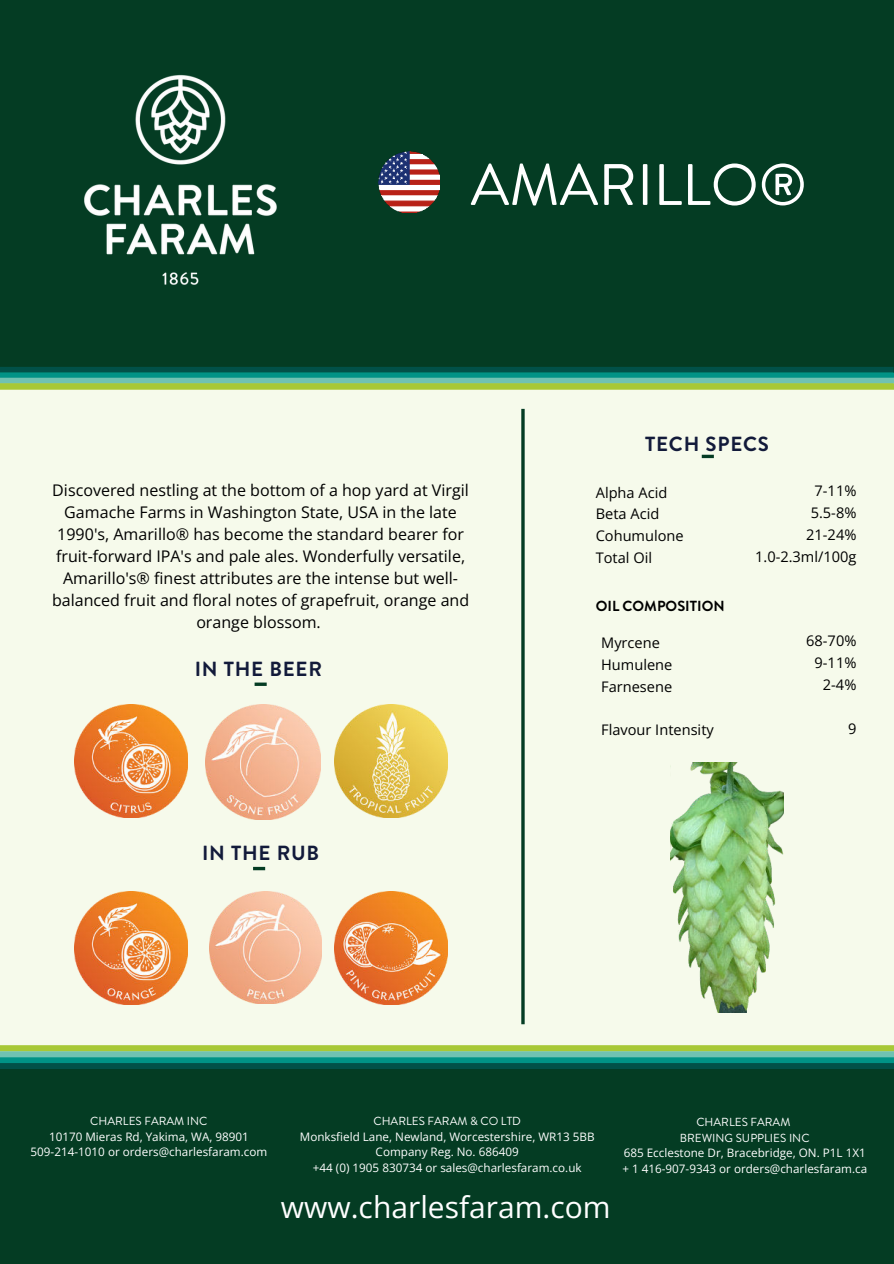
<style>
.page{position:relative;width:894px;height:1264px;background:#fff}
.page>*{position:absolute;margin:0;border:0;box-sizing:border-box;transform-origin:0 0}
.t1{font:58.35px "Brandon Grotesque";color:#fff}
.t2{font:30px "Open Sans";color:#fff}
.t3{font:700 20.4px "Brandon Grotesque";letter-spacing:.04em;color:#121a3a}
.t4{font:16.05px/21.9px "Open Sans";color:#000;text-align:center}
.t5{font:14.55px/21.9px "Open Sans";color:#000}
.t6{font:700 14.55px "Brandon Grotesque";color:#000}
.t7{font:11.7px/15.6px "Open Sans";color:#fff;text-align:center}
.t8{font:11.7px/15.6px "Brandon Grotesque";color:#fff;text-align:center}
</style>
<div class="page">
<div style="left:0;top:0;width:893px;height:1263px;background:#f6faeb"></div>
<div style="left:0;top:0;width:893px;height:368px;background:#043c23"></div>
<div style="left:0;top:384px;width:893px;height:6px;background:#bcd566"></div>
<div style="left:0;top:367px;width:893px;height:5px;background:#015148"></div>
<div style="left:0;top:372px;width:893px;height:6px;background:#009386"></div>
<div style="left:0;top:378px;width:893px;height:5px;background:#70c2b2"></div>
<div style="left:0;top:383px;width:893px;height:6px;background:#a7c836"></div>
<svg style="left:701px;top:455px;width:12px;height:3px"></svg>
<svg style="left:254px;top:682px;width:12px;height:4px"></svg>
<svg style="left:253px;top:866px;width:12px;height:4px"></svg>
<hr style="left:521px;top:409px;width:3px;height:615px;background:#043c23">
<img style="left:74px;top:704px;width:113px;height:113px">
<img style="left:334px;top:704px;width:113px;height:113px">
<img style="left:334px;top:891px;width:113px;height:113px">
<img style="left:74px;top:891px;width:113px;height:113px">
<img style="left:205px;top:704px;width:115px;height:115px">
<img style="left:209px;top:891px;width:112px;height:112px">
<img style="left:84px;top:74px;width:193px;height:211px">
<img style="left:379px;top:152px;width:60px;height:60px">
<img style="left:670px;top:762px;width:113px;height:250px">
<div style="left:0;top:1068px;width:893px;height:195px;background:#043c23"></div>
<div style="left:0;top:1063px;width:893px;height:6px;background:#015148"></div>
<div style="left:0;top:1057px;width:893px;height:6px;background:#009386"></div>
<div style="left:0;top:1051px;width:893px;height:6px;background:#70c2b2"></div>
<div style="left:0;top:1045px;width:893px;height:6px;background:#a7c836"></div>
<h1 class="t1" style="left:470px;top:145px;width:338px">AMARILLO®</h1>
<p class="t4" style="left:52px;top:479px;width:418px">Discovered nestling at the bottom of a hop yard at Virgil Gamache Farms in Washington State, USA in the late 1990's, Amarillo® has become the standard bearer for fruit-forward IPA's and pale ales. Wonderfully versatile, Amarillo's® finest attributes are the intense but well&shy;balanced fruit and floral notes of grapefruit, orange and orange blossom.</p>
<p class="t3" style="left:195px;top:654px;width:129px">IN THE BEER</p>
<p class="t3" style="left:202px;top:838px;width:119px">IN THE RUB</p>
<p class="t3" style="left:645px;top:430px;width:125px">TECH SPECS</p>
<p class="t5" style="left:595px;top:481px;width:89px">Alpha Acid<br>Beta Acid<br>Cohumulone<br>Total Oil</p>
<p class="t5" style="left:755px;top:479px;width:103px;text-align:right">7-11%<br>5.5-8%<br>21-24%<br>1.0-2.3ml/100g</p>
<p class="t6" style="left:595px;top:595px;width:130px">OIL COMPOSITION</p>
<p class="t5" style="left:601px;top:631px;width:73px">Myrcene<br>Humulene<br>Farnesene</p>
<p class="t5" style="left:601px;top:719px;width:114px">Flavour Intensity</p>
<p class="t5" style="left:806px;top:629px;width:52px;text-align:right">68-70%<br>9-11%<br>2-4%</p>
<p class="t5" style="left:847px;top:717px;width:10px">9</p>
<p class="t8" style="left:90px;top:1113px;width:119px">CHARLES FARAM INC</p>
<p class="t7" style="left:31px;top:1128px;width:238px">10170 Mieras Rd, Yakima, WA, 98901<br>509-214-1010 or orders@charlesfaram.com</p>
<p class="t8" style="left:373px;top:1113px;width:149px">CHARLES FARAM &amp; CO LTD</p>
<p class="t7" style="left:300px;top:1128px;width:296px">Monksfield Lane, Newland, Worcestershire, WR13 5BB<br>Company Reg. No. 686409<br>+44 (0) 1905 830734 or sales@charlesfaram.co.uk</p>
<h2 class="t2" style="left:281px;top:1186px;width:331px">www.charlesfaram.com</h2>
<p class="t8" style="left:679px;top:1114px;width:131px">CHARLES FARAM<br>BREWING SUPPLIES INC</p>
<p class="t7" style="left:622px;top:1144px;width:246px;text-align:left">685 Ecclestone Dr, Bracebridge, ON. P1L 1X1 + 1 416-907-9343 or orders@charlesfaram.ca</p>
</div>
